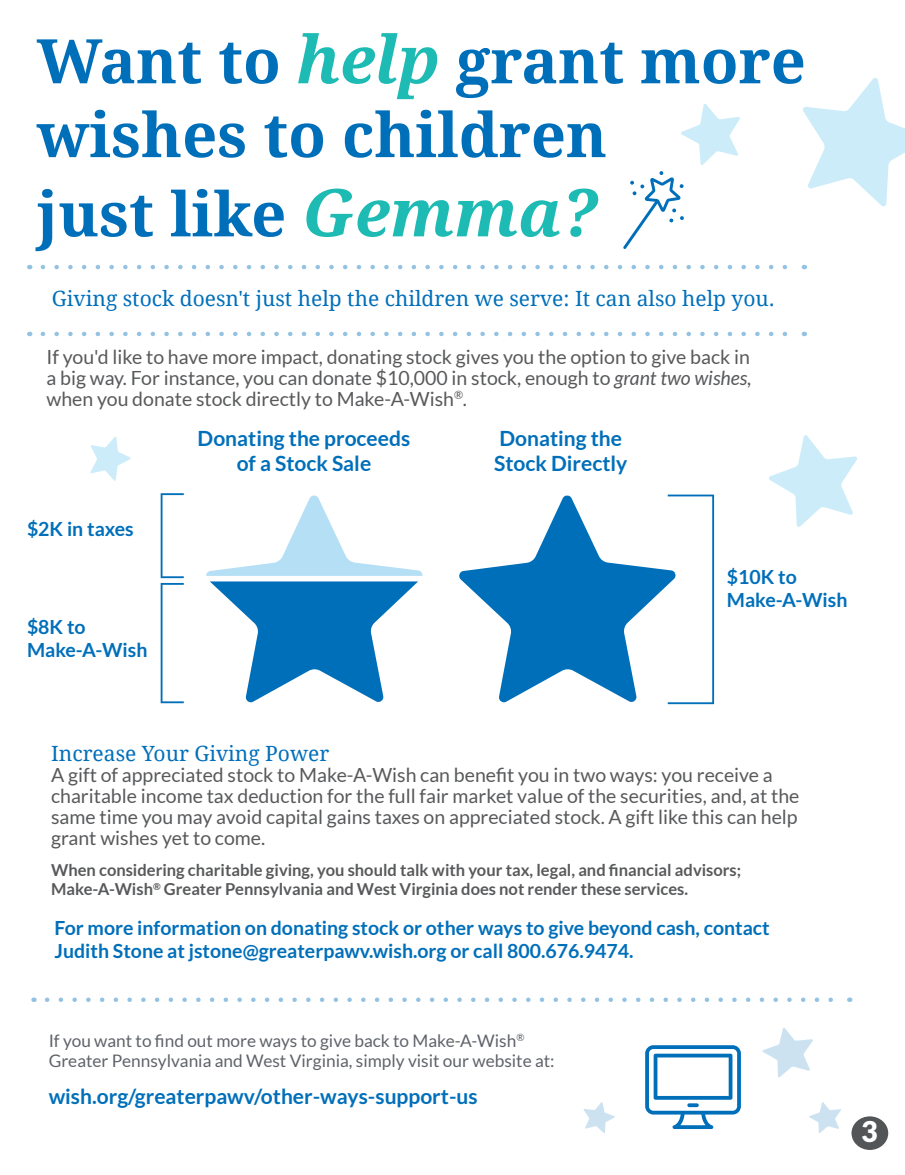
<style>
.page{position:relative;width:905px;height:1175px;background:#fff}
.page>*{position:absolute;margin:0;border:0;box-sizing:border-box;transform-origin:0 0}
.t1{font:700 61.5px/73.8px "Droid Serif";color:#006fba}
.t2{font:900 28.5px "Lato";color:#fff}
.t3{font:700 21px/25.2px "Lato";color:#006fba;text-align:center}
.t4{font:21px "Droid Serif";color:#006fba}
.t5{font:19.5px/21px "Lato";color:#58595b;text-align:justify}
.t6{font:700 19.5px "Lato";color:#006fba}
.t7{font:17.25px/20.7px "Lato";color:#5f6369}
.t8{font:700 16.5px "Lato";color:#58595b}
.s1{font-style:italic;font-size:66px;color:#1dbbb3}
.s2{font-style:italic}
</style>
<div class="page">
<div style="left:851px;top:1116px;width:37px;height:33px;background:#545557;border-radius:50%"></div>
<svg style="left:623px;top:171px;width:61px;height:78px"></svg>
<svg style="left:43px;top:265px;width:744px;height:4px"></svg>
<svg style="left:43px;top:332px;width:744px;height:4px"></svg>
<svg style="left:206px;top:495px;width:216px;height:208px"></svg>
<svg style="left:459px;top:495px;width:208px;height:208px"></svg>
<svg style="left:161px;top:493px;width:23px;height:210px"></svg>
<svg style="left:667px;top:494px;width:47px;height:210px"></svg>
<svg style="left:47px;top:997px;width:786px;height:5px"></svg>
<svg style="left:769px;top:435px;width:88px;height:92px"></svg>
<svg style="left:681px;top:104px;width:59px;height:61px"></svg>
<svg style="left:803px;top:78px;width:101px;height:129px"></svg>
<svg style="left:90px;top:436px;width:41px;height:45px"></svg>
<svg style="left:645px;top:1045px;width:96px;height:84px"></svg>
<svg style="left:687px;top:1103px;width:11px;height:4px"></svg>
<svg style="left:762px;top:1028px;width:51px;height:49px"></svg>
<svg style="left:583px;top:1102px;width:32px;height:31px"></svg>
<svg style="left:809px;top:1102px;width:32px;height:31px"></svg>
<p class="t1" style="left:37px;top:22px;width:770px">Want to <span class="s1">help</span> grant more wishes to children</p>
<p class="t1" style="left:37px;top:175px;width:562px">just like <span class="s1">Gemma?</span></p>
<p class="t4" style="left:52px;top:284px;width:724px">Giving stock doesn't just help the children we serve: It can also help you.</p>
<p class="t5" style="left:46px;top:346px;width:706px">If you'd like to have more impact, donating stock gives you the option to give back in a big way. For instance, you can donate $10,000 in stock, enough to <span class="s2">grant two wishes, </span>when you donate stock directly to Make-A-Wish<sup>®</sup>.</p>
<p class="t6" style="left:27px;top:517px;width:108px">$2K in taxes</p>
<p class="t6" style="left:27px;top:615px;width:60px">$8K to</p>
<p class="t6" style="left:27px;top:639px;width:122px">Make-A-Wish</p>
<p class="t3" style="left:198px;top:425px;width:214px">Donating the proceeds of a Stock Sale</p>
<p class="t3" style="left:499px;top:425px;width:124px">Donating the</p>
<p class="t3" style="left:494px;top:451px;width:135px">Stock Directly</p>
<p class="t6" style="left:727px;top:565px;width:71px">$10K to</p>
<p class="t6" style="left:727px;top:588px;width:122px">Make-A-Wish</p>
<p class="t4" style="left:51px;top:738px;width:280px">Increase Your Giving Power</p>
<p class="t5" style="left:51px;top:764px;width:750px;text-align:left">A gift of appreciated stock to Make-A-Wish can benefit you in two ways: you receive a charitable income tax deduction for the full fair market value of the securities, and, at the same time you may avoid capital gains taxes on appreciated stock. A gift like this can help grant wishes yet to come.</p>
<p class="t8" style="left:51px;top:860px;width:691px">When considering charitable giving, you should talk with your tax, legal, and financial advisors;</p>
<p class="t8" style="left:51px;top:880px;width:638px">Make-A-Wish<sup>®</sup> Greater Pennsylvania and West Virginia does not render these services.</p>
<p class="t6" style="left:54px;top:916px;width:716px">For more information on donating stock or other ways to give beyond cash, contact</p>
<p class="t6" style="left:54px;top:940px;width:580px">Judith Stone at jstone@greaterpawv.wish.org or call 800.676.9474.</p>
<p class="t7" style="left:49px;top:1030px;width:507px">If you want to find out more ways to give back to Make-A-Wish<sup>®<br></sup>Greater Pennsylvania and West Virginia, simply visit our website at:</p>
<p class="t3" style="left:49px;top:1083px;width:430px">wish.org/greaterpawv/other-ways-support-us</p>
<p class="t2" style="left:861px;top:1115px;width:18px">3</p>
</div>
